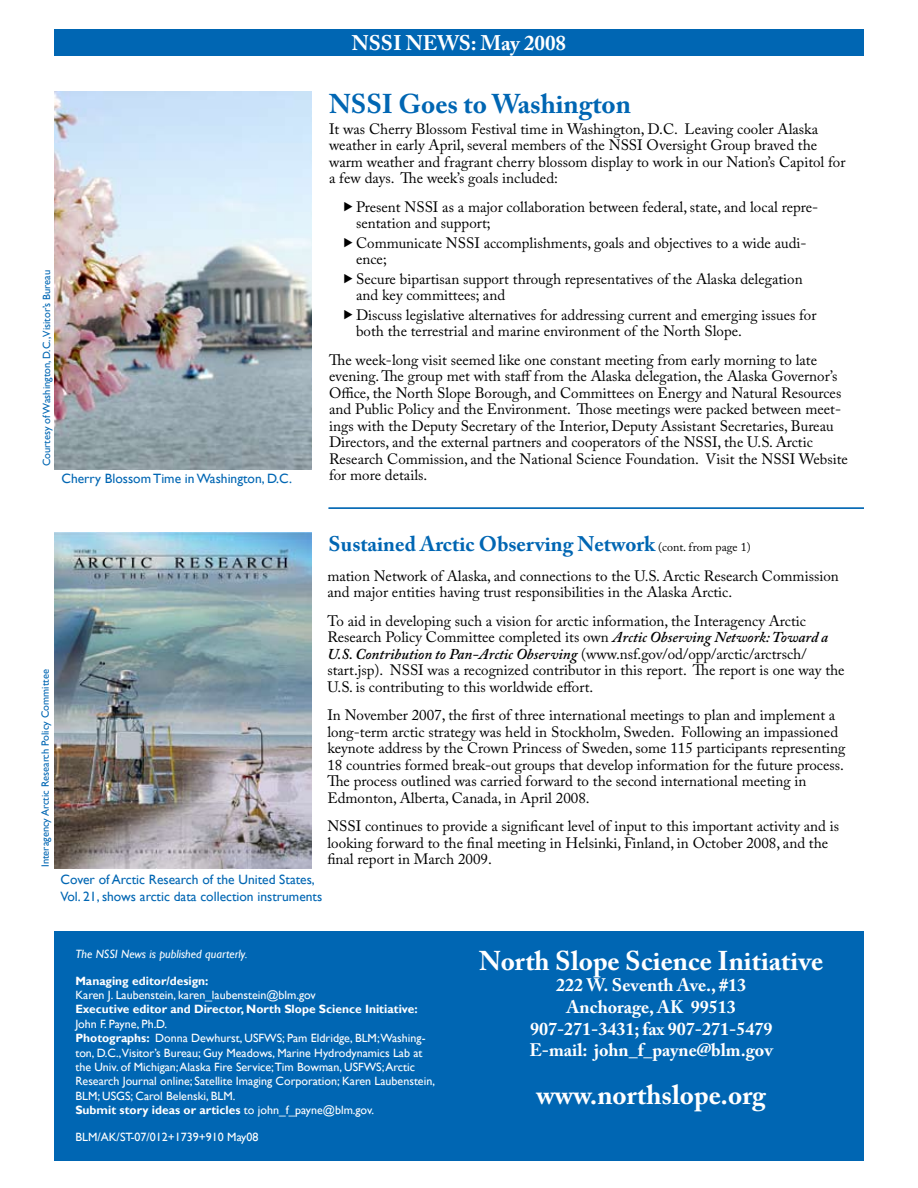
<style>
.page{position:relative;width:918px;height:1188px;background:#fff}
.page>*{position:absolute;margin:0;border:0;box-sizing:border-box;transform-origin:0 0}
.t1{font:700 27px "Adobe Caslon Pro";color:#fff}
.t2{font:700 27px "Adobe Caslon Pro";color:#0066b3}
.t3{font:700 21px "Adobe Caslon Pro";color:#0066b3}
.t4{font:700 21px "Adobe Caslon Pro";color:#fff}
.t5{font:700 18px/21.6px "Adobe Caslon Pro";color:#fff;text-align:center}
.t6{font:15px/16.5px "Adobe Caslon Pro";color:#000}
.t7{font:13.5px/16.2px "Gill Sans";color:#0066b3}
.t8{font:12px/14.4px "Gill Sans";color:#fff}
.t9{font:700 12px "Gill Sans";color:#fff}
.t10{font:italic 12px "Gill Sans";color:#fff}
.t11{font:10.5px "Gill Sans";color:#0066b3}
.s1{font-weight:400;font-size:12px;color:#000}
.s2{font-weight:600;font-style:italic}
.s3{font-weight:700}
</style>
<div class="page">
<div style="left:54px;top:932px;width:810px;height:229px;background:#0066b3"></div>
<div style="left:54px;top:29px;width:810px;height:26px;background:#0066b3"></div>
<hr style="left:328px;top:508px;width:536px;height:1px;background:#0066b3">
<img style="left:54px;top:91px;width:257px;height:379px">
<img style="left:54px;top:532px;width:258px;height:336px">
<p class="t11" style="left:41px;top:466px;width:198px;rotate:-90deg">Courtesy of Washington, D.C.,Visitor’s Bureau</p>
<p class="t7" style="left:62px;top:470px;width:232px">Cherry Blossom Time in Washington, D.C.</p>
<p class="t11" style="left:39px;top:867px;width:199px;rotate:-90deg">Interagency Arctic Research Policy Committee</p>
<h2 class="t4" style="left:352px;top:30px;width:216px">NSSI NEWS: May 2008</h2>
<h1 class="t2" style="left:329px;top:87px;width:303px">NSSI Goes to Washington</h1>
<p class="t6" style="left:329px;top:120px;width:518px">It was Cherry Blossom Festival time in Washington, D.C. Leaving cooler Alaska weather in early April, several members of the NSSI Oversight Group braved the warm weather and fragrant cherry blossom display to work in our Nation’s Capitol for a few days. The week’s goals included:</p>
<p class="t6" style="left:356px;top:198px;width:464px">Present NSSI as a major collaboration between federal, state, and local repre&shy;sentation and support;</p>
<p class="t6" style="left:356px;top:234px;width:452px">Communicate NSSI accomplishments, goals and objectives to a wide audi&shy;ence;</p>
<p class="t6" style="left:356px;top:270px;width:448px">Secure bipartisan support through representatives of the Alaska delegation and key committees; and</p>
<p class="t6" style="left:356px;top:306px;width:462px">Discuss legislative alternatives for addressing current and emerging issues for both the terrestrial and marine environment of the North Slope.</p>
<p class="t6" style="left:329px;top:351px;width:520px">The week-long visit seemed like one constant meeting from early morning to late evening. The group met with staff from the Alaska delegation, the Alaska Governor’s Office, the North Slope Borough, and Committees on Energy and Natural Resources and Public Policy and the Environment. Those meetings were packed between meet&shy;ings with the Deputy Secretary of the Interior, Deputy Assistant Secretaries, Bureau Directors, and the external partners and cooperators of the NSSI, the U.S. Arctic Research Commission, and the National Science Foundation. Visit the NSSI Website for more details.</p>
<h2 class="t3" style="left:328px;top:532px;width:424px">Sustained Arctic Observing Network <span class="s1">(cont. from page 1)</span></h2>
<p class="t6" style="left:327px;top:567px;width:513px">mation Network of Alaska, and connections to the U.S. Arctic Research Commission and major entities having trust responsibilities in the Alaska Arctic.</p>
<p class="t6" style="left:327px;top:612px;width:519px">To aid in developing such a vision for arctic information, the Interagency Arctic Research Policy Committee completed its own <span class="s2">Arctic Observing Network: Toward a U.S. Contribution to Pan-Arctic Observing</span> (www.nsf.gov/od/opp/arctic/arctrsch/ start.jsp). NSSI was a recognized contributor in this report. The report is one way the U.S. is contributing to this worldwide effort.</p>
<p class="t6" style="left:327px;top:707px;width:520px">In November 2007, the first of three international meetings to plan and implement a long-term arctic strategy was held in Stockholm, Sweden. Following an impassioned keynote address by the Crown Princess of Sweden, some 115 participants representing 18 countries formed break-out groups that develop information for the future process.<br>The process outlined was carried forward to the second international meeting in Edmonton, Alberta, Canada, in April 2008.</p>
<p class="t6" style="left:327px;top:818px;width:513px">NSSI continues to provide a significant level of input to this important activity and is looking forward to the final meeting in Helsinki, Finland, in October 2008, and the final report in March 2009.</p>
<p class="t7" style="left:61px;top:872px;width:263px">Cover of Arctic Research of the United States,<br>Vol. 21, shows arctic data collection instruments</p>
<p class="t10" style="left:75px;top:947px;width:174px">The NSSI News is published quarterly.</p>
<p class="t9" style="left:75px;top:973px;width:135px">Managing editor/design:</p>
<p class="t8" style="left:75px;top:988px;width:242px">Karen J. Laubenstein, karen_laubenstein@blm.gov</p>
<p class="t9" style="left:75px;top:1002px;width:344px">Executive editor and Director, North Slope Science Initiative:</p>
<p class="t8" style="left:75px;top:1017px;width:361px">John F. Payne, Ph.D.<br><span class="s3">Photographs:</span> Donna Dewhurst, USFWS; Pam Eldridge, BLM;Washing&shy;ton, D.C.,Visitor’s Bureau; Guy Meadows, Marine Hydrodynamics Lab at the Univ. of Michigan; Alaska Fire Service;Tim Bowman, USFWS; Arctic Research Journal online; Satellite Imaging Corporation; Karen Laubenstein, BLM; USGS; Carol Belenski, BLM.<br><span class="s3">Submit story ideas or articles</span> to john_f_payne@blm.gov.</p>
<p class="t8" style="left:75px;top:1130px;width:185px">BLM/AK/ST-07/012+1739+910 May08</p>
<h1 class="t1" style="left:479px;top:945px;width:346px">North Slope Science Initiative</h1>
<p class="t5" style="left:529px;top:974px;width:245px">222 W. Seventh Ave., #13<br>Anchorage, AK 99513<br>907-271-3431; fax 907-271-5479<br>E-mail: john_f_payne@blm.gov</p>
<h1 class="t1" style="left:537px;top:1078px;width:231px">www.northslope.org</h1>
</div>
